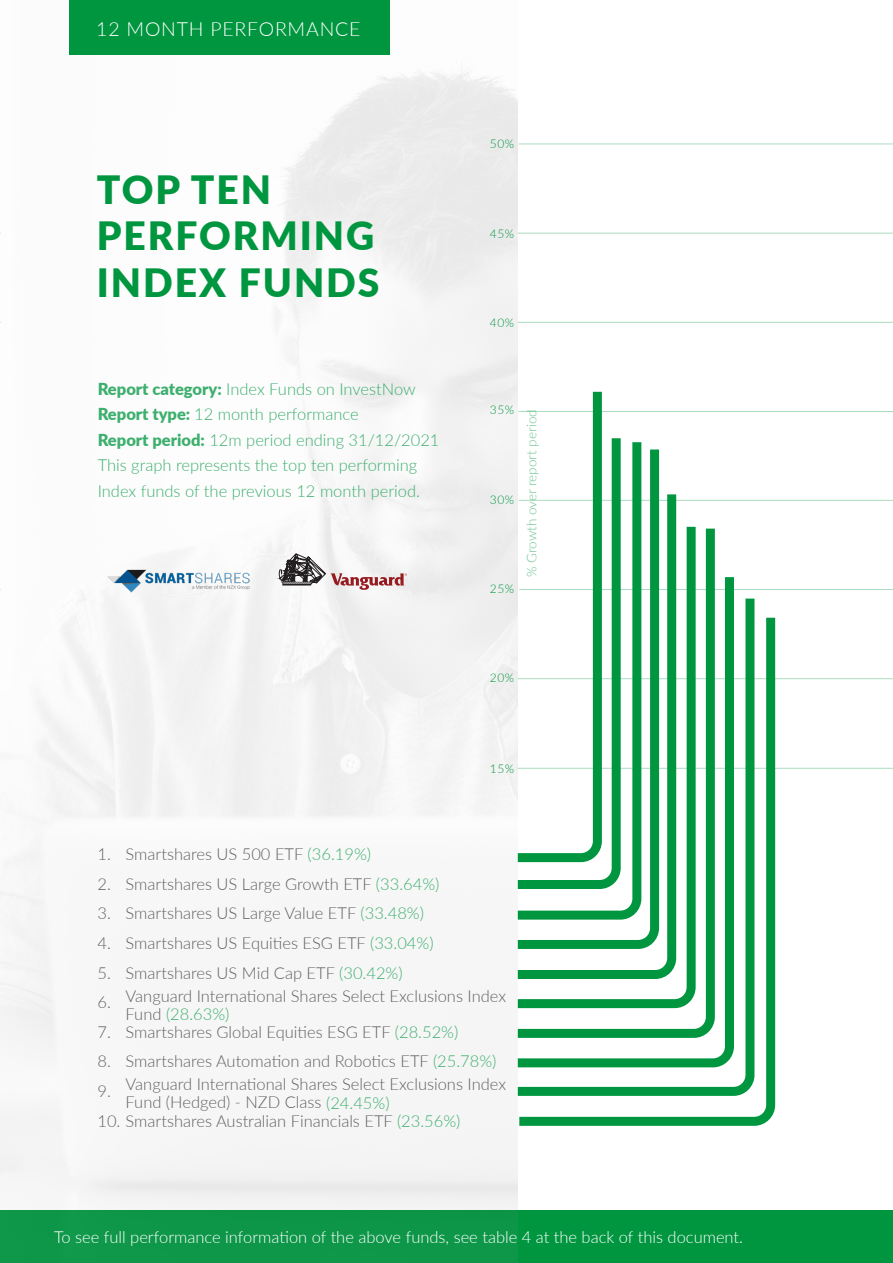
<style>
.page{position:relative;width:893px;height:1263px;background:#fff}
.page>*{position:absolute;margin:0;border:0;box-sizing:border-box;transform-origin:0 0}
.t1{font:900 39px "Lato";letter-spacing:.05em;color:#009640}
.t2{font:300 19.5px "Lato";letter-spacing:.04em;color:#fff}
.t3{font:300 16.5px/18px "Lato";color:#616164}
.t4{font:300 16.5px/25.5px "Lato";color:#3daf6e}
.t5{font:300 16.5px "Lato";color:#fff}
.t6{font:300 13.5px "Lato";color:#3daf6e}
.t7{font:300 12px "Lato";letter-spacing:.05em;color:#009640}
.s1{font-weight:900}
.s2{color:#3daf6e}
</style>
<div class="page">
<div style="left:0;top:1210px;width:893px;height:53px;background:#009640"></div>
<hr style="left:518px;top:233px;width:375px;height:1px;background:#abdcc0">
<hr style="left:518px;top:322px;width:375px;height:1px;background:#abdcc0">
<hr style="left:518px;top:411px;width:375px;height:1px;background:#abdcc0">
<hr style="left:519px;top:500px;width:374px;height:1px;background:#abdcc0">
<hr style="left:519px;top:589px;width:374px;height:1px;background:#abdcc0">
<hr style="left:518px;top:768px;width:375px;height:1px;background:#abdcc0">
<hr style="left:518px;top:678px;width:375px;height:1px;background:#abdcc0">
<hr style="left:519px;top:144px;width:374px;height:1px;background:#abdcc0">
<img style="left:0;top:54px;width:518px;height:1209px">
<svg style="left:510px;top:617px;width:270px;height:513px"></svg>
<svg style="left:509px;top:598px;width:250px;height:502px"></svg>
<svg style="left:509px;top:577px;width:229px;height:495px"></svg>
<svg style="left:509px;top:528px;width:210px;height:514px"></svg>
<svg style="left:509px;top:526px;width:191px;height:487px"></svg>
<svg style="left:509px;top:494px;width:172px;height:489px"></svg>
<svg style="left:509px;top:449px;width:155px;height:504px"></svg>
<svg style="left:509px;top:442px;width:137px;height:482px"></svg>
<svg style="left:509px;top:438px;width:116px;height:455px"></svg>
<svg style="left:509px;top:383px;width:97px;height:484px"></svg>
<img style="left:101px;top:550px;width:164px;height:61px">
<div style="left:69px;top:0;width:321px;height:54px;background:#009640"></div>
<svg style="left:277px;top:554px;width:130px;height:36px"></svg>
<p class="t2" style="left:96px;top:15px;width:266px">12 MONTH PERFORMANCE</p>
<p class="t1" style="left:97px;top:160px;width:176px">TOP TEN</p>
<p class="t1" style="left:97px;top:207px;width:279px">PERFORMING</p>
<p class="t1" style="left:97px;top:253px;width:284px">INDEX FUNDS</p>
<p class="t4" style="left:98px;top:375px;width:320px"><span class="s1">Report category:</span> Index Funds on InvestNow</p>
<p class="t4" style="left:98px;top:401px;width:263px"><span class="s1">Report type:</span> 12 month performance</p>
<p class="t4" style="left:98px;top:426px;width:343px"><span class="s1">Report period:</span> 12m period ending 31/12/2021</p>
<p class="t4" style="left:98px;top:452px;width:324px">This graph represents the top ten performing<br>Index funds of the previous 12 month period.</p>
<p class="t7" style="left:490px;top:136px;width:26px">50%</p>
<p class="t7" style="left:490px;top:225px;width:26px">45%</p>
<p class="t7" style="left:490px;top:314px;width:26px">40%</p>
<p class="t7" style="left:490px;top:402px;width:26px">35%</p>
<p class="t7" style="left:490px;top:492px;width:26px">30%</p>
<p class="t7" style="left:490px;top:580px;width:26px">25%</p>
<p class="t6" style="left:522px;top:577px;width:169px;rotate:-90deg">% Growth over report period</p>
<p class="t7" style="left:490px;top:669px;width:26px">20%</p>
<p class="t7" style="left:490px;top:760px;width:26px">15%</p>
<p class="t3" style="left:126px;top:844px;width:247px">Smartshares US 500 ETF <span class="s2">(36.19%)</span></p>
<p class="t3" style="left:126px;top:875px;width:315px">Smartshares US Large Growth ETF <span class="s2">(33.64%)</span></p>
<p class="t3" style="left:126px;top:904px;width:300px">Smartshares US Large Value ETF <span class="s2">(33.48%)</span></p>
<p class="t3" style="left:126px;top:933px;width:309px">Smartshares US Equities ESG ETF <span class="s2">(33.04%)</span></p>
<p class="t3" style="left:126px;top:963px;width:279px">Smartshares US Mid Cap ETF <span class="s2">(30.42%)</span></p>
<p class="t3" style="left:98px;top:844px;width:15px">1.</p>
<p class="t3" style="left:98px;top:874px;width:15px">2.</p>
<p class="t3" style="left:98px;top:904px;width:15px">3.</p>
<p class="t3" style="left:98px;top:933px;width:15px">4.</p>
<p class="t3" style="left:98px;top:963px;width:15px">5.</p>
<p class="t3" style="left:98px;top:993px;width:15px">6.</p>
<p class="t3" style="left:98px;top:1022px;width:15px">7.</p>
<p class="t3" style="left:98px;top:1052px;width:15px">8.</p>
<p class="t3" style="left:98px;top:1081px;width:15px">9.</p>
<p class="t3" style="left:98px;top:1111px;width:365px">10. Smartshares Australian Financials ETF <span class="s2">(23.56%)</span></p>
<p class="t3" style="left:126px;top:986px;width:382px">Vanguard International Shares Select Exclusions Index<br>Fund <span class="s2">(28.63%)</span></p>
<p class="t3" style="left:126px;top:1022px;width:334px">Smartshares Global Equities ESG ETF <span class="s2">(28.52%)</span></p>
<p class="t3" style="left:126px;top:1051px;width:372px">Smartshares Automation and Robotics ETF <span class="s2">(25.78%)</span></p>
<p class="t3" style="left:126px;top:1074px;width:382px">Vanguard International Shares Select Exclusions Index<br>Fund (Hedged) - NZD Class <span class="s2">(24.45%)</span></p>
<p class="t5" style="left:54px;top:1225px;width:691px">To see full performance information of the above funds, see table 4 at the back of this document.</p>
</div>
